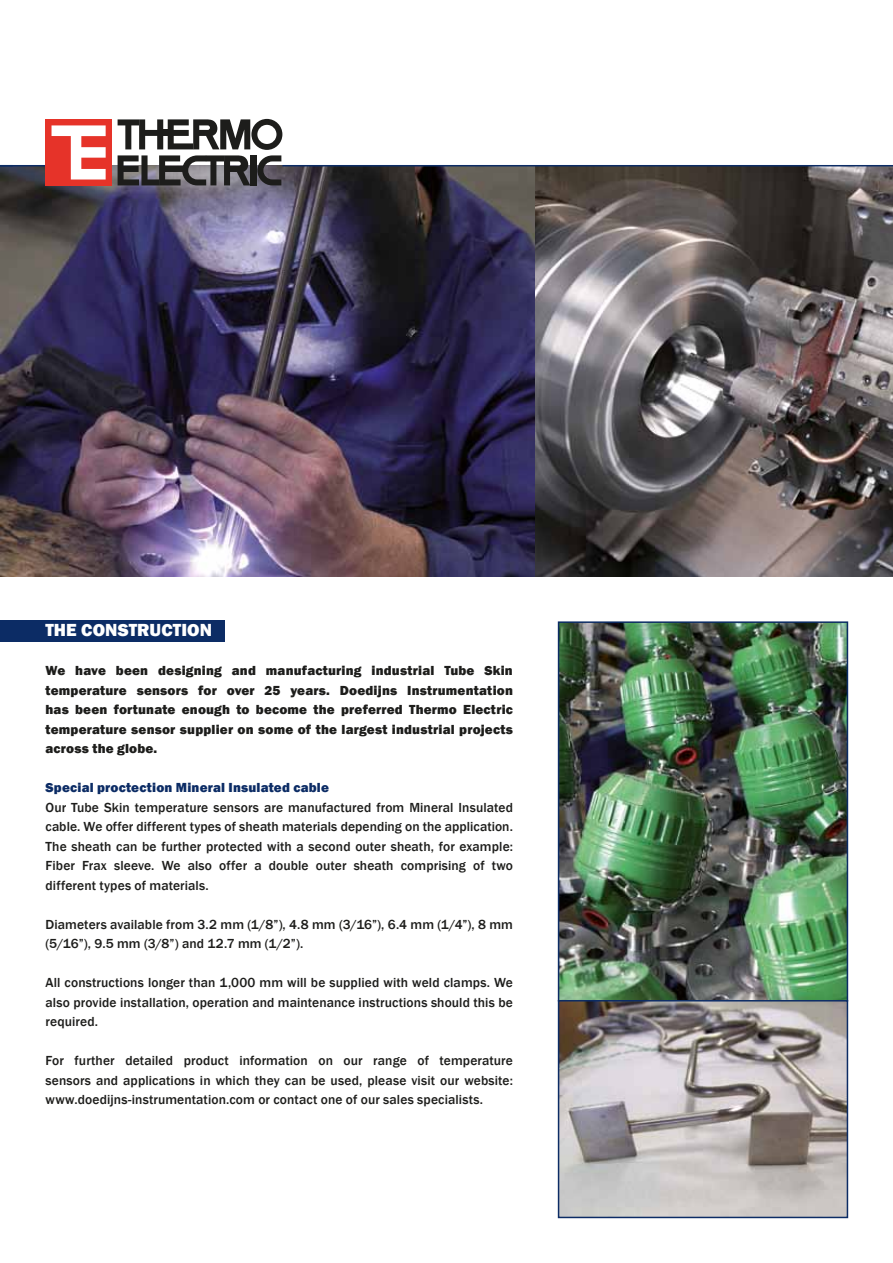
<style>
.page{position:relative;width:893px;height:1263px;background:#fff}
.page>*{position:absolute;margin:0;border:0;box-sizing:border-box;transform-origin:0 0}
.t1{font:800 18px "Franklin Gothic";letter-spacing:.005em;color:#fff}
.t2{font:500 13.5px/19.5px "Franklin Gothic";letter-spacing:.01em;color:#1d1d1b;text-align:justify}
.t3{font:800 13.5px/19.5px "Franklin Gothic";letter-spacing:.015em;color:#1d1d1b;text-align:justify}
.t4{font:800 13.5px "Franklin Gothic";letter-spacing:.015em;color:#0c2c65}
</style>
<div class="page">
<img style="left:561px;top:624px;width:284px;height:591px">
<div style="left:558px;top:621px;width:290px;height:380px;border:2px solid #0c2c65"></div>
<img style="left:0;top:166px;width:893px;height:411px">
<div style="left:558px;top:1000px;width:290px;height:218px;border:2px solid #0c2c65"></div>
<img style="left:46px;top:155px;width:236px;height:56px">
<div style="left:0;top:620px;width:225px;height:21px;background:#0c2c65"></div>
<hr style="left:0;top:165px;width:53px;height:1px;background:#0c2c65">
<hr style="left:282px;top:165px;width:611px;height:1px;background:#0c2c65">
<svg style="left:118px;top:119px;width:164px;height:66px"></svg>
<div style="left:46px;top:119px;width:66px;height:66px;background:#e63329"></div>
<svg style="left:52px;top:125px;width:54px;height:54px"></svg>
<h1 class="t1" style="left:46px;top:619px;width:60px">The const</h1>
<h1 class="t1" style="left:137px;top:619px;width:47px">ruction</h1>
<p class="t3" style="left:46px;top:661px;width:469px">We have been designing and manufacturing industrial Tube Skin temperature sensors for over 25 years. Doedijns Instrumentation has been fortunate enough to become the preferred Thermo Electric temperature sensor supplier on some of the largest industrial projects across the globe.</p>
<p class="t4" style="left:46px;top:779px;width:285px">Special proctection Mineral Insulated cable</p>
<p class="t2" style="left:46px;top:798px;width:469px">Our Tube Skin temperature sensors are manufactured from Mineral Insulated cable. We offer different types of sheath materials depending on the application.<br>The sheath can be further protected with a second outer sheath, for example:<br>Fiber Frax sleeve. We also offer a double outer sheath comprising of two different types of materials.</p>
<p class="t2" style="left:46px;top:915px;width:469px">Diameters available from 3.2 mm (1/8”), 4.8 mm (3/16”), 6.4 mm (1/4”), 8 mm (5/16”), 9.5 mm (3/8”) and 12.7 mm (1/2”).</p>
<p class="t2" style="left:46px;top:973px;width:469px">All constructions longer than 1,000 mm will be supplied with weld clamps. We also provide installation, operation and maintenance instructions should this be required.</p>
<p class="t2" style="left:46px;top:1051px;width:469px">For further detailed product information on our range of temperature sensors and applications in which they can be used, please visit our website: www.doedijns-instrumentation.com or contact one of our sales specialists.</p>
</div>
